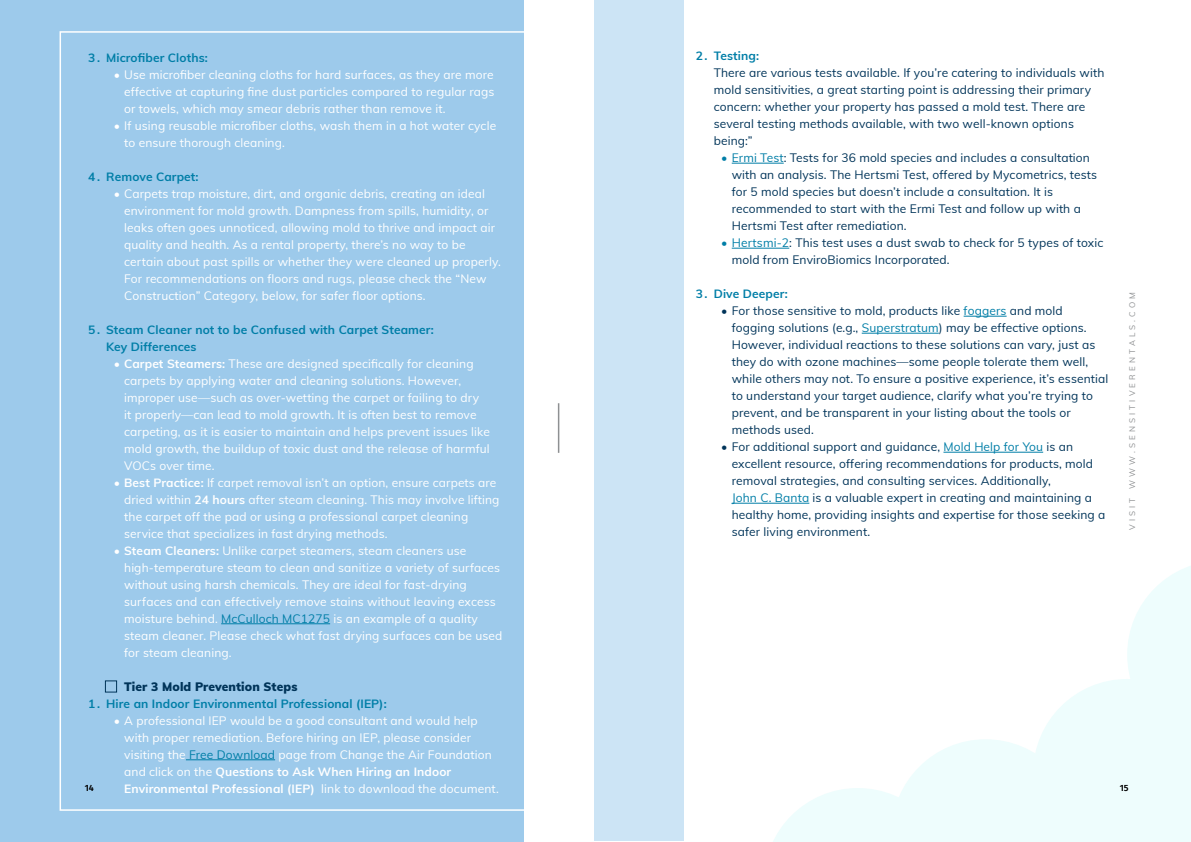
<style>
.page{position:relative;width:1191px;height:842px;background:#fff}
.page>*{position:absolute;margin:0;border:0;box-sizing:border-box;transform-origin:0 0}
.t1{font:12px/17px "Muli";letter-spacing:.01em;color:#fff}
.t2{font:12px/17px "Muli";letter-spacing:.01em;color:#003459}
.t3{font:700 12px/17px "Muli";letter-spacing:.01em;color:#007ea7}
.t4{font:900 12px "Muli";letter-spacing:.01em;color:#003459}
.t5{font:600 9px "Fira Sans";color:#000}
.t6{font:8px "Muli";letter-spacing:.4em;color:#8e9092}
.s1{font-weight:900;color:#007ea7}
.s2{color:#007ea7}
.s3{font-weight:900}
.s4{font-weight:700}
</style>
<div class="page">
<div style="left:0;top:0;width:523px;height:842px;background:#9dcaeb"></div>
<hr style="left:558px;top:403px;width:1px;height:50px;background:#8e9092">
<svg style="left:773px;top:566px;width:418px;height:276px"></svg>
<div style="left:594px;top:0;width:89px;height:840px;background:#cce4f5"></div>
<hr style="left:221px;top:623px;width:109px;height:1px;background:#007ea7">
<hr style="left:186px;top:759px;width:89px;height:1px;background:#007ea7">
<hr style="left:731px;top:163px;width:52px;height:1px;background:#007ea7">
<hr style="left:731px;top:248px;width:58px;height:1px;background:#007ea7">
<hr style="left:963px;top:316px;width:43px;height:1px;background:#007ea7">
<hr style="left:861px;top:333px;width:77px;height:1px;background:#007ea7">
<hr style="left:943px;top:452px;width:100px;height:1px;background:#007ea7">
<hr style="left:731px;top:503px;width:78px;height:1px;background:#007ea7">
<div style="left:105px;top:680px;width:12px;height:12px;border:1px solid #003459"></div>
<p class="t3" style="left:695px;top:47px;width:65px">2. Testing:</p>
<p class="t2" style="left:713px;top:64px;width:392px">There are various tests available. If you’re catering to individuals with mold sensitivities, a great starting point is addressing their primary concern: whether your property has passed a mold test. There are several testing methods available, with two well-known options being:”</p>
<p class="t2" style="left:731px;top:149px;width:367px;text-indent:-10px"><span class="s1">•</span> <span class="s2">Ermi Test</span>: Tests for 36 mold species and includes a consultation with an analysis. The Hertsmi Test, offered by Mycometrics, tests for 5 mold species but doesn’t include a consultation. It is recommended to start with the Ermi Test and follow up with a Hertsmi Test after remediation.</p>
<p class="t2" style="left:731px;top:234px;width:373px;text-indent:-10px"><span class="s1">•</span> <span class="s2">Hertsmi-2</span>: This test uses a dust swab to check for 5 types of toxic mold from EnviroBiomics Incorporated.</p>
<p class="t3" style="left:695px;top:285px;width:94px">3. Dive Deeper:</p>
<p class="t2" style="left:731px;top:302px;width:378px;text-indent:-10px"><span class="s3">•</span> For those sensitive to mold, products like <span class="s2">foggers</span> and mold fogging solutions (e.g., <span class="s2">Superstratum</span>) may be effective options.<br>However, individual reactions to these solutions can vary, just as they do with ozone machines—some people tolerate them well, while others may not. To ensure a positive experience, it’s essential to understand your target audience, clarify what you’re trying to prevent, and be transparent in your listing about the tools or methods used.</p>
<p class="t2" style="left:731px;top:438px;width:375px;text-indent:-10px"><span class="s3">•</span> For additional support and guidance, <span class="s2">Mold Help for You</span> is an excellent resource, offering recommendations for products, mold removal strategies, and consulting services. Additionally,<br><span class="s2">John C. Banta</span> is a valuable expert in creating and maintaining a healthy home, providing insights and expertise for those seeking a safer living environment.</p>
<p class="t3" style="left:88px;top:48px;width:121px">3. Microfiber Cloths:</p>
<p class="t1" style="left:124px;top:65px;width:372px;text-align:justify;text-indent:-10px"><span class="s3">•</span> Use microfiber cleaning cloths for hard surfaces, as they are more effective at capturing fine dust particles compared to regular rags or towels, which may smear debris rather than remove it.</p>
<p class="t1" style="left:124px;top:116px;width:373px;text-indent:-10px"><span class="s3">•</span> If using reusable microfiber cloths, wash them in a hot water cycle to ensure thorough cleaning.</p>
<p class="t3" style="left:88px;top:167px;width:112px">4. Remove Carpet:</p>
<p class="t1" style="left:124px;top:184px;width:378px;text-indent:-10px"><span class="s3">•</span> Carpets trap moisture, dirt, and organic debris, creating an ideal environment for mold growth. Dampness from spills, humidity, or leaks often goes unnoticed, allowing mold to thrive and impact air quality and health. As a rental property, there’s no way to be certain about past spills or whether they were cleaned up properly.<br>For recommendations on floors and rugs, please check the “New Construction” Category, below, for safer floor options.</p>
<p class="t3" style="left:106px;top:320px;width:329px;text-indent:-18px">5. Steam Cleaner not to be Confused with Carpet Steamer:<br>Key Differences</p>
<p class="t1" style="left:124px;top:354px;width:367px;text-indent:-10px"><span class="s4">• Carpet Steamers:</span> These are designed specifically for cleaning carpets by applying water and cleaning solutions. However, improper use—such as over-wetting the carpet or failing to dry<br>it properly—can lead to mold growth. It is often best to remove carpeting, as it is easier to maintain and helps prevent issues like mold growth, the buildup of toxic dust and the release of harmful VOCs over time.</p>
<p class="t1" style="left:124px;top:474px;width:377px;text-indent:-10px"><span class="s4">• Best Practice:</span> If carpet removal isn’t an option, ensure carpets are dried within <span class="s4">24 hours</span> after steam cleaning. This may involve lifting the carpet off the pad or using a professional carpet cleaning service that specializes in fast drying methods.</p>
<p class="t1" style="left:124px;top:542px;width:380px;text-indent:-10px"><span class="s4">• Steam Cleaners:</span> Unlike carpet steamers, steam cleaners use high-temperature steam to clean and sanitize a variety of surfaces without using harsh chemicals. They are ideal for fast-drying surfaces and can effectively remove stains without leaving excess moisture behind. <span class="s2">McCulloch MC1275</span> is an example of a quality steam cleaner. Please check what fast drying surfaces can be used for steam cleaning.</p>
<p class="t4" style="left:124px;top:678px;width:175px">Tier 3 Mold Prevention Steps</p>
<p class="t3" style="left:88px;top:695px;width:300px">1. Hire an Indoor Environmental Professional (IEP):</p>
<p class="t1" style="left:124px;top:712px;width:376px;text-indent:-10px"><span class="s3">•</span> A professional IEP would be a good consultant and would help with proper remediation. Before hiring an IEP, please consider visiting the <span class="s2">Free Download</span> page from Change the Air Foundation and click on the <span class="s4">Questions to Ask When Hiring an Indoor Environmental Professional (IEP)</span> link to download the document.</p>
<p class="t6" style="left:1126px;top:530px;width:239px;rotate:-90deg">VISIT WWW.SENSITIVERENTALS.COM</p>
<p class="t5" style="left:85px;top:781px;width:11px">14</p>
<p class="t5" style="left:1119px;top:781px;width:10px">15</p>
</div>
